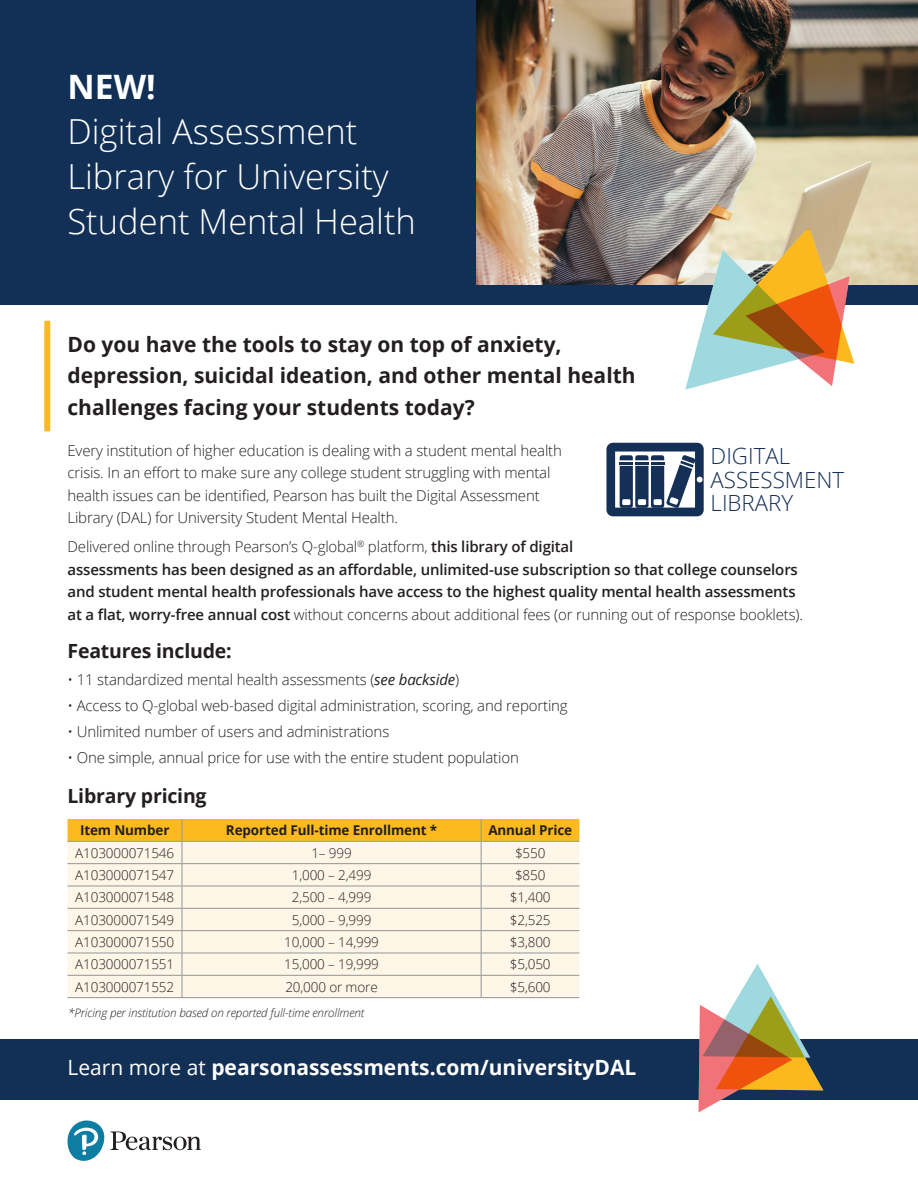
<style>
.page{position:relative;width:918px;height:1188px;background:#fff}
.page>*{position:absolute;margin:0;border:0;box-sizing:border-box;transform-origin:0 0}
.t1{font:300 34.5px/45px "Open Sans";color:#fff}
.t2{font:700 33.6px "Open Sans";color:#fff}
.t3{font:300 22.35px/23.4px "Open Sans";color:#143057}
.t4{font:700 21px/31.5px "Open Sans";color:#231f20}
.t5{font:700 21px "Open Sans";color:#fff}
.t6{font:700 19.5px "Open Sans";letter-spacing:-.01em;color:#231f20}
.t7{font:300 15px/22.5px "Open Sans";letter-spacing:-.01em;color:#231f20}
.t8{font:600 15px/22.5px "Open Sans";letter-spacing:-.01em;color:#231f20}
.t9{font:300 13.5px "Open Sans";letter-spacing:-.01em;color:#231f20}
.t10{font:700 13.5px "Open Sans";letter-spacing:-.01em;color:#231f20}
.t11{font:italic 300 11.7px "Open Sans";letter-spacing:-.01em;color:#231f20}
.s1{font-weight:300}
.s2{font-weight:400;font-style:italic}
.s3{font-weight:400}
</style>
<div class="page">
<div style="left:0;top:0;width:489px;height:294px;background:#123056"></div>
<hr style="left:68px;top:997px;width:114px;height:1px;background:#939598">
<hr style="left:182px;top:997px;width:299px;height:1px;background:#939598">
<hr style="left:481px;top:997px;width:98px;height:1px;background:#939598">
<svg style="left:68px;top:819px;width:511px;height:178px"></svg>
<svg style="left:67px;top:1120px;width:134px;height:41px"></svg>
<svg style="left:606px;top:443px;width:98px;height:73px"></svg>
<img style="left:476px;top:0;width:442px;height:285px">
<div style="left:0;top:285px;width:918px;height:20px;background:#123056"></div>
<svg style="left:685px;top:230px;width:169px;height:160px"></svg>
<div style="left:44px;top:321px;width:6px;height:110px;background:#fcba1e"></div>
<div style="left:0;top:1039px;width:918px;height:61px;background:#123056"></div>
<svg style="left:699px;top:964px;width:124px;height:148px"></svg>
<p class="t2" style="left:68px;top:63px;width:90px">NEW!</p>
<p class="t1" style="left:68px;top:108px;width:350px">Digital Assessment<br>Library for University<br>Student Mental Health</p>
<p class="t4" style="left:68px;top:328px;width:570px">Do you have the tools to stay on top of anxiety, depression, suicidal ideation, and other mental health challenges facing your students today?</p>
<p class="t7" style="left:68px;top:438px;width:496px">Every institution of higher education is dealing with a student mental health crisis. In an effort to make sure any college student struggling with mental health issues can be identified, Pearson has built the Digital Assessment Library (DAL) for University Student Mental Health.</p>
<p class="t8" style="left:68px;top:535px;width:737px"><span class="s1">Delivered online through Pearson’s Q-global</span><sup>®</sup> <span class="s1">platform,</span> this library of digital<br>assessments has been designed as an affordable, unlimited-use subscription so that college counselors and student mental health professionals have access to the highest quality mental health assessments at a flat, worry-free annual cost <span class="s1">without concerns about additional fees (or running out of response booklets).</span></p>
<p class="t3" style="left:711px;top:444px;width:135px">DIGITAL<br>ASSESSMENT<br>LIBRARY</p>
<p class="t6" style="left:68px;top:638px;width:166px">Features include:</p>
<p class="t7" style="left:68px;top:668px;width:393px">• 11 standardized mental health assessments (<span class="s2">see backside</span>)</p>
<p class="t7" style="left:68px;top:694px;width:502px">• Access to Q-global web-based digital administration, scoring, and reporting</p>
<p class="t7" style="left:68px;top:720px;width:323px">• Unlimited number of users and administrations</p>
<p class="t7" style="left:68px;top:746px;width:453px">• One simple, annual price for use with the entire student population</p>
<p class="t6" style="left:68px;top:782px;width:141px">Library pricing</p>
<p class="t10" style="left:80px;top:821px;width:91px">Item Number</p>
<p class="t10" style="left:226px;top:821px;width:213px">Reported Full-time Enrollment *</p>
<p class="t10" style="left:488px;top:821px;width:85px">Annual Price</p>
<p class="t9" style="left:75px;top:844px;width:100px">A103000071546</p>
<p class="t9" style="left:311px;top:844px;width:42px">1– 999</p>
<p class="t9" style="left:515px;top:844px;width:32px">$550</p>
<p class="t9" style="left:75px;top:866px;width:100px">A103000071547</p>
<p class="t9" style="left:292px;top:866px;width:81px">1,000 – 2,499</p>
<p class="t9" style="left:515px;top:866px;width:32px">$850</p>
<p class="t9" style="left:75px;top:888px;width:100px">A103000071548</p>
<p class="t9" style="left:292px;top:888px;width:81px">2,500 – 4,999</p>
<p class="t9" style="left:510px;top:888px;width:42px">$1,400</p>
<p class="t9" style="left:75px;top:910px;width:100px">A103000071549</p>
<p class="t9" style="left:292px;top:910px;width:81px">5,000 – 9,999</p>
<p class="t9" style="left:510px;top:910px;width:42px">$2,525</p>
<p class="t9" style="left:75px;top:933px;width:100px">A103000071550</p>
<p class="t9" style="left:284px;top:933px;width:96px">10,000 – 14,999</p>
<p class="t9" style="left:510px;top:933px;width:42px">$3,800</p>
<p class="t9" style="left:75px;top:955px;width:100px">A103000071551</p>
<p class="t9" style="left:284px;top:955px;width:96px">15,000 – 19,999</p>
<p class="t9" style="left:510px;top:955px;width:42px">$5,050</p>
<p class="t9" style="left:75px;top:977px;width:100px">A103000071552</p>
<p class="t9" style="left:285px;top:977px;width:94px">20,000 or more</p>
<p class="t9" style="left:510px;top:977px;width:42px">$5,600</p>
<p class="t11" style="left:68px;top:1004px;width:298px">*Pricing per institution based on reported full-time enrollment</p>
<p class="t5" style="left:68px;top:1053px;width:570px"><span class="s3">Learn more at</span> pearsonassessments.com/universityDAL</p>
</div>
